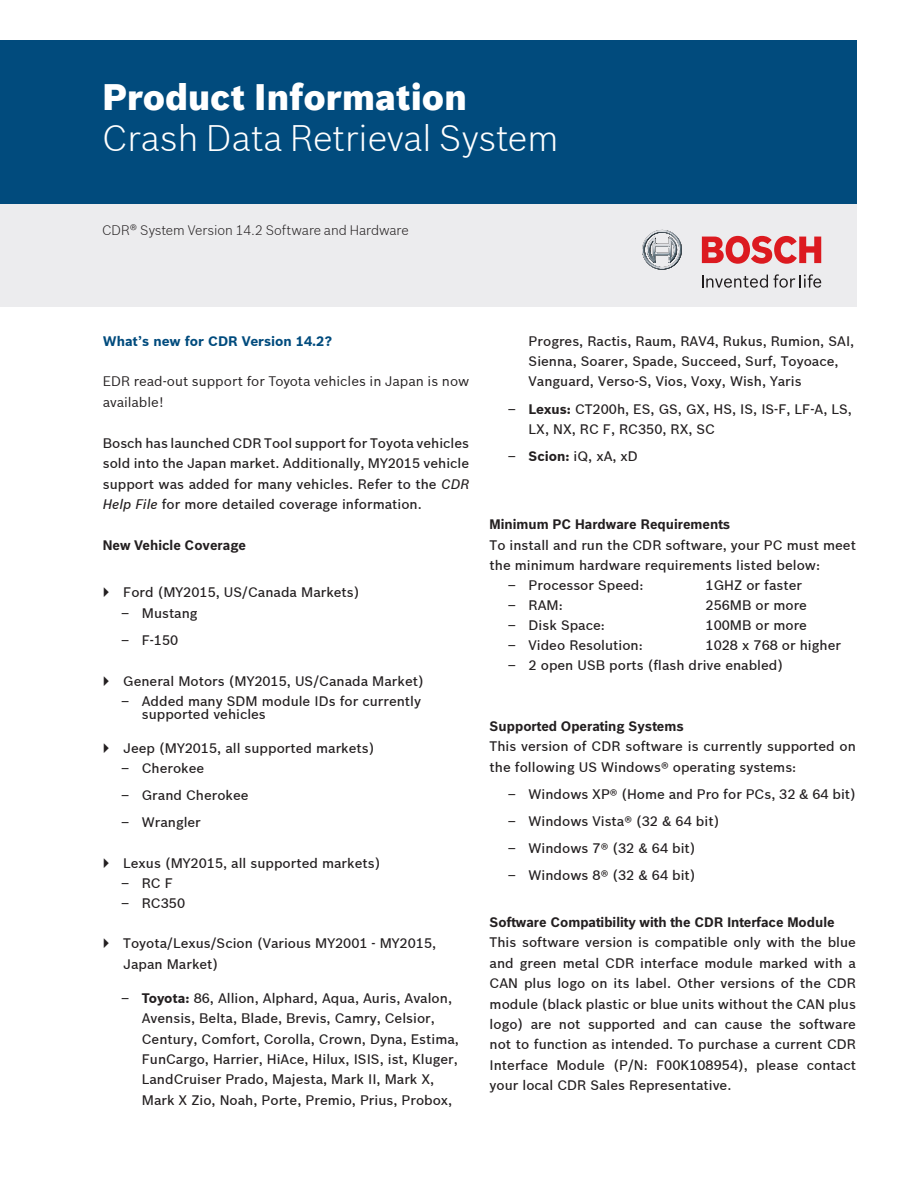
<style>
.page{position:relative;width:918px;height:1188px;background:#fff}
.page>*{position:absolute;margin:0;border:0;box-sizing:border-box;transform-origin:0 0}
.Headline1{font:300 36px "Bosch Sans";color:#fff}
.Headline1-2{font:900 36px "Bosch Sans";color:#fff}
.Running_Text{font:500 13.5px/20.4px "Bosch Sans";color:#231f20}
.Headline2{font:700 13.5px "Bosch Office Sans";color:#231f20}
.Running_Text-2{font:13.5px/20.4px "Bosch Sans";color:#231f20}
.Headline2-2{font:300 13.5px "Bosch Sans";color:#231f20}
.Introductory_Text{font:700 13.5px "Bosch Sans";color:#014b7d}
.Running_Text-3{font:700 13.5px "Bosch Office Sans";color:#231f20}
.s1{font-style:italic}
.s2{font-family:"Bosch Office Sans";font-weight:400}
.s3{font-weight:700}
</style>
<div class="page">
<div style="left:1px;top:41px;width:856px;height:163px;background:#014b7d"></div>
<div style="left:0;top:204px;width:857px;height:102px;background:#ececee"></div>
<svg style="left:642px;top:230px;width:40px;height:40px"></svg>
<svg style="left:702px;top:275px;width:66px;height:13px"></svg>
<svg style="left:774px;top:274px;width:47px;height:14px"></svg>
<svg style="left:702px;top:236px;width:119px;height:28px"></svg>
<p class="Headline1-2" style="left:102px;top:75px;width:366px">Product Information</p>
<p class="Headline1" style="left:102px;top:116px;width:458px">Crash Data Retrieval System</p>
<p class="Headline2-2" style="left:102px;top:222px;width:308px">CDR® System Version 14.2 Software and Hardware</p>
<p class="Introductory_Text" style="left:103px;top:332px;width:231px">What’s new for CDR Version 14.2?</p>
<p class="Running_Text-2" style="left:103px;top:371px;width:368px">EDR read-out support for Toyota vehicles in Japan is now available!</p>
<p class="Running_Text" style="left:103px;top:433px;width:368px;text-align:justify">Bosch has launched CDR Tool support for Toyota vehicles sold into the Japan market. Additionally, MY2015 vehicle support was added for many vehicles. Refer to the <span class="s1">CDR Help File</span> for more detailed coverage information.</p>
<p class="Running_Text-3" style="left:103px;top:537px;width:145px">New Vehicle Coverage</p>
<p class="Running_Text" style="left:123px;top:582px;width:238px">Ford (MY2015, US/Canada Markets)</p>
<p class="Running_Text" style="left:121px;top:603px;width:78px"><span class="s2">–</span> Mustang</p>
<p class="Running_Text" style="left:121px;top:630px;width:58px"><span class="s2">–</span> F-150</p>
<p class="Running_Text" style="left:123px;top:670px;width:302px">General Motors (MY2015, US/Canada Market)</p>
<p class="Running_Text" style="left:142px;top:694px;width:281px;line-height:13.5px;text-indent:-20px"><span class="s2">–</span> Added many SDM module IDs for currently supported vehicles</p>
<p class="Running_Text" style="left:123px;top:738px;width:253px">Jeep (MY2015, all supported markets)</p>
<p class="Running_Text" style="left:122px;top:758px;width:84px"><span class="s2">–</span> Cherokee</p>
<p class="Running_Text" style="left:122px;top:785px;width:129px"><span class="s2">–</span> Grand Cherokee</p>
<p class="Running_Text" style="left:122px;top:812px;width:81px"><span class="s2">–</span> Wrangler</p>
<p class="Running_Text" style="left:123px;top:852px;width:259px">Lexus (MY2015, all supported markets)</p>
<p class="Running_Text" style="left:121px;top:872px;width:53px"><span class="s2">–</span> RC F</p>
<p class="Running_Text" style="left:121px;top:893px;width:65px"><span class="s2">–</span> RC350</p>
<p class="Running_Text" style="left:123px;top:933px;width:315px">Toyota/Lexus/Scion (Various MY2001 - MY2015,<br>Japan Market)</p>
<p class="Running_Text" style="left:142px;top:988px;width:319px;text-indent:-20px"><span class="s2">–</span> <span class="s3">Toyota:</span> 86, Allion, Alphard, Aqua, Auris, Avalon, Avensis, Belta, Blade, Brevis, Camry, Celsior, Century, Comfort, Corolla, Crown, Dyna, Estima, FunCargo, Harrier, HiAce, Hilux, ISIS, ist, Kluger, LandCruiser Prado, Majesta, Mark II, Mark X, Mark X Zio, Noah, Porte, Premio, Prius, Probox,</p>
<p class="Running_Text" style="left:529px;top:330px;width:327px">Progres, Ractis, Raum, RAV4, Rukus, Rumion, SAI,<br>Sienna, Soarer, Spade, Succeed, Surf, Toyoace,<br>Vanguard, Verso-S, Vios, Voxy, Wish, Yaris</p>
<p class="Running_Text" style="left:529px;top:398px;width:325px;text-indent:-20px"><span class="s2">–</span> <span class="s3">Lexus:</span> CT200h, ES, GS, GX, HS, IS, IS-F, LF-A, LS,<br>LX, NX, RC F, RC350, RX, SC</p>
<p class="Running_Text" style="left:508px;top:446px;width:131px"><span class="s2">–</span> <span class="s3">Scion:</span> iQ, xA, xD</p>
<p class="Headline2" style="left:490px;top:516px;width:242px">Minimum PC Hardware Requirements</p>
<p class="Running_Text" style="left:490px;top:534px;width:368px">To install and run the CDR software, your PC must meet the minimum hardware requirements listed below:</p>
<p class="Running_Text" style="left:508px;top:575px;width:137px"><span class="s2">–</span> Processor Speed:</p>
<p class="Running_Text" style="left:706px;top:575px;width:98px">1GHZ or faster</p>
<p class="Running_Text" style="left:508px;top:595px;width:56px"><span class="s2">–</span> RAM:</p>
<p class="Running_Text" style="left:706px;top:595px;width:103px">256MB or more</p>
<p class="Running_Text" style="left:508px;top:615px;width:98px"><span class="s2">–</span> Disk Space:</p>
<p class="Running_Text" style="left:706px;top:615px;width:103px">100MB or more</p>
<p class="Running_Text" style="left:508px;top:635px;width:136px"><span class="s2">–</span> Video Resolution:</p>
<p class="Running_Text" style="left:706px;top:635px;width:137px">1028 x 768 or higher</p>
<p class="Running_Text" style="left:508px;top:655px;width:276px"><span class="s2">–</span> 2 open USB ports (flash drive enabled)</p>
<p class="Headline2" style="left:490px;top:718px;width:196px">Supported Operating Systems</p>
<p class="Running_Text" style="left:490px;top:736px;width:368px">This version of CDR software is currently supported on the following US Windows® operating systems:</p>
<p class="Running_Text" style="left:508px;top:784px;width:349px"><span class="s2">–</span> Windows XP® (Home and Pro for PCs, 32 &amp; 64 bit)</p>
<p class="Running_Text" style="left:508px;top:811px;width:213px"><span class="s2">–</span> Windows Vista® (32 &amp; 64 bit)</p>
<p class="Running_Text" style="left:508px;top:838px;width:189px"><span class="s2">–</span> Windows 7® (32 &amp; 64 bit)</p>
<p class="Running_Text" style="left:508px;top:864px;width:189px"><span class="s2">–</span> Windows 8® (32 &amp; 64 bit)</p>
<p class="Headline2" style="left:490px;top:914px;width:347px">Software Compatibility with the CDR Interface Module</p>
<p class="Running_Text" style="left:490px;top:932px;width:368px;text-align:justify">This software version is compatible only with the blue and green metal CDR interface module marked with a CAN plus logo on its label. Other versions of the CDR module (black plastic or blue units without the CAN plus logo) are not supported and can cause the software not to function as intended. To purchase a current CDR Interface Module (P/N: F00K108954), please contact your local CDR Sales Representative.</p>
</div>
